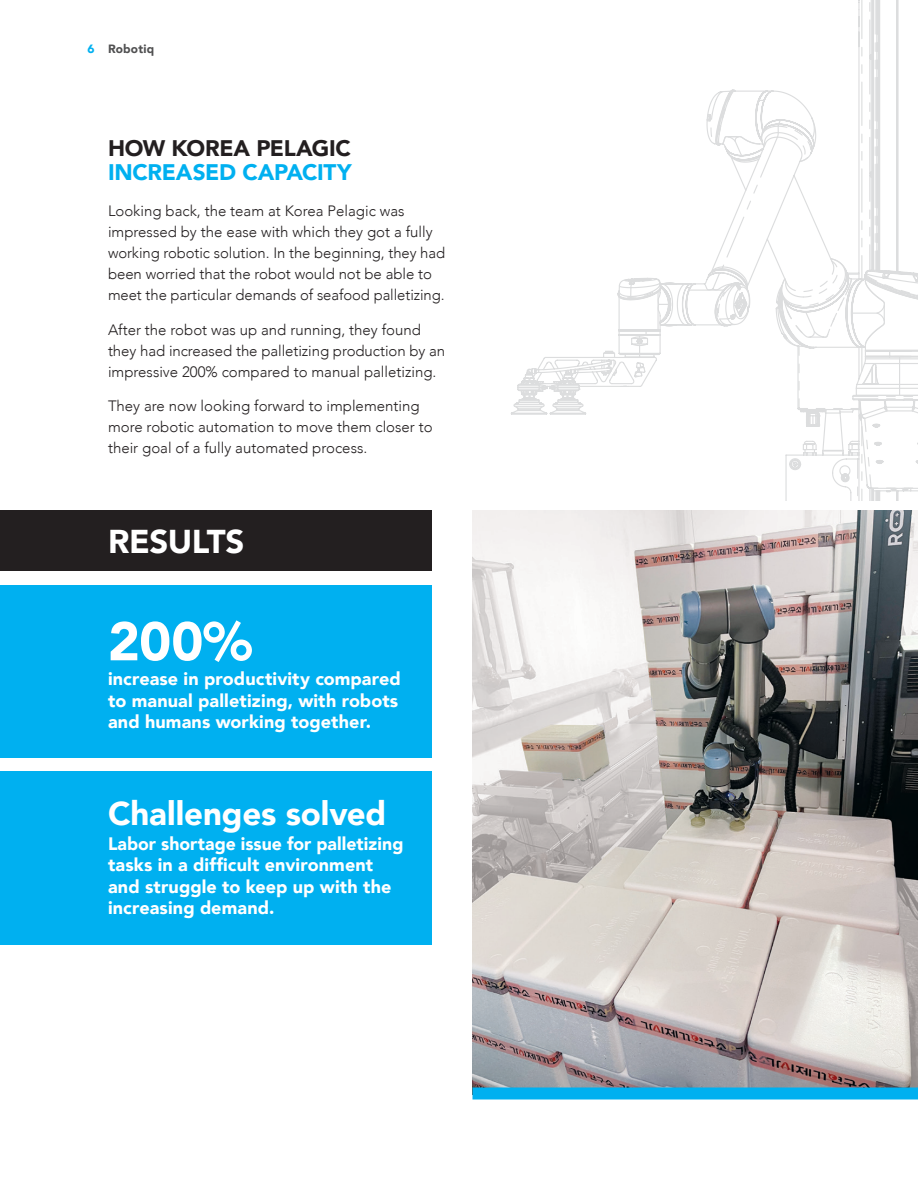
<style>
.page{position:relative;width:918px;height:1188px;background:#fff}
.page>*{position:absolute;margin:0;border:0;box-sizing:border-box;transform-origin:0 0}
.t1{font:900 54px "Avenir";color:#fff}
.t2{font:900 33px "Avenir";letter-spacing:-.005em;color:#fff}
.t3{font:900 22.5px "Avenir";letter-spacing:-.01em;color:#00b0f0}
.t4{font:900 22.5px "Avenir";letter-spacing:-.01em;color:#231f20}
.t5{font:900 18px/21.6px "Avenir";letter-spacing:.005em;color:#fff}
.t6{font:300 15px/21px "Avenir";color:#231f20}
.t7{font:900 12px "Avenir";letter-spacing:.02em;color:#505051}
.s1{color:#00b0f0}
</style>
<div class="page">
<svg style="left:511px;top:357px;width:76px;height:58px"></svg>
<svg style="left:604px;top:277px;width:73px;height:98px"></svg>
<svg style="left:686px;top:0;width:232px;height:501px"></svg>
<div style="left:0;top:585px;width:432px;height:173px;background:#00b0f0"></div>
<div style="left:0;top:511px;width:432px;height:60px;background:#231f20"></div>
<div style="left:0;top:771px;width:432px;height:173px;background:#00b0f0"></div>
<img style="left:472px;top:511px;width:446px;height:577px">
<div style="left:472px;top:1088px;width:446px;height:12px;background:#00b0f0"></div>
<p class="t7" style="left:87px;top:38px;width:69px"><span class="s1">6</span> Robotiq</p>
<h3 class="t4" style="left:108px;top:129px;width:245px">HOW KOREA PELAGIC</h3>
<h3 class="t3" style="left:108px;top:153px;width:245px">INCREASED CAPACITY</h3>
<p class="t6" style="left:108px;top:200px;width:339px">Looking back, the team at Korea Pelagic was impressed by the ease with which they got a fully working robotic solution. In the beginning, they had been worried that the robot would not be able to meet the particular demands of seafood palletizing.</p>
<p class="t6" style="left:108px;top:319px;width:339px">After the robot was up and running, they found they had increased the palletizing production by an impressive 200% compared to manual palletizing.</p>
<p class="t6" style="left:108px;top:395px;width:326px">They are now looking forward to implementing more robotic automation to move them closer to their goal of a fully automated process.</p>
<h2 class="t2" style="left:108px;top:513px;width:138px">RESULTS</h2>
<h1 class="t1" style="left:108px;top:595px;width:146px">200%</h1>
<p class="t5" style="left:108px;top:667px;width:294px">increase in productivity compared to manual palletizing, with robots and humans working together.</p>
<h2 class="t2" style="left:108px;top:785px;width:280px">Challenges solved</h2>
<p class="t5" style="left:108px;top:832px;width:297px">Labor shortage issue for palletizing tasks in a difficult environment and struggle to keep up with the increasing demand.</p>
</div>
